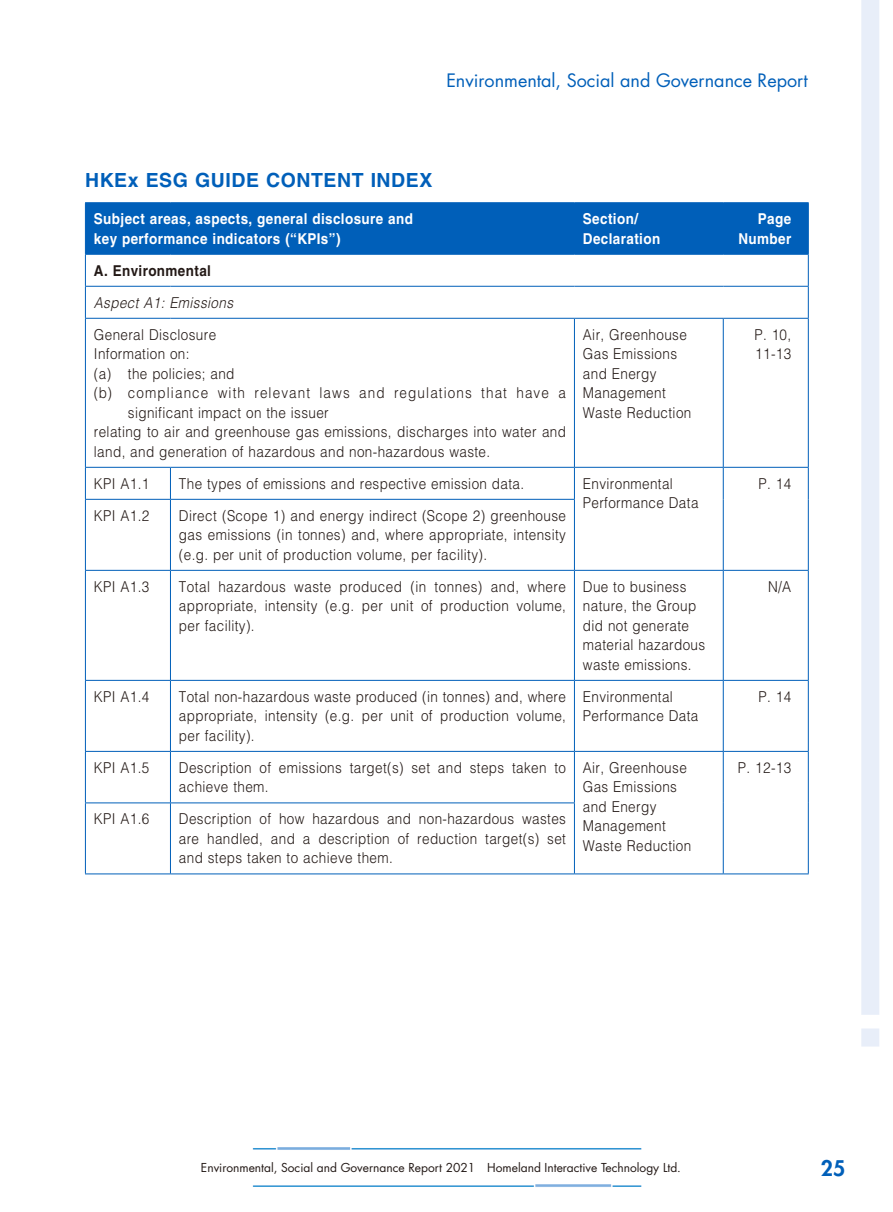
<style>
.page{position:relative;width:893px;height:1212px;background:#fff}
.page>*{position:absolute;margin:0;border:0;box-sizing:border-box;transform-origin:0 0}
.t1{font:800 21px "Futura Std";color:#005fb9}
.t2{font:700 19.5px "Helvetica LT Std";letter-spacing:.03em;color:#005fb9}
.t3{font:18px "Futura Std";color:#005fb9}
.t4{font:300 15px/19.5px "Helvetica LT Std";letter-spacing:.03em;color:#231916;scale:.9 1}
.t5{font:700 15px/19.5px "Helvetica LT Std";letter-spacing:.03em;color:#fff;scale:.9 1}
.t6{font:300 15px "Helvetica LT Std";letter-spacing:.08em;color:#231916;scale:.9 1}
.t7{font:italic 300 15px "Helvetica LT Std";letter-spacing:.03em;color:#231916;scale:.9 1}
.t8{font:700 15px "Helvetica LT Std";letter-spacing:.03em;color:#231916;scale:.9 1}
.t9{font:12px "Futura Std";color:#231916}
</style>
<div class="page">
<img style="left:84px;top:0;width:795px;height:1187px">
<div style="left:86px;top:203px;width:722px;height:51px;background:#005fb9"></div>
<hr style="left:85px;top:202px;width:85px;height:1px;background:#005fb9">
<hr style="left:85px;top:203px;width:1px;height:51px;background:#005fb9">
<hr style="left:170px;top:202px;width:404px;height:1px;background:#005fb9">
<hr style="left:574px;top:202px;width:149px;height:1px;background:#005fb9">
<hr style="left:574px;top:203px;width:1px;height:51px;background:#005fb9">
<hr style="left:723px;top:202px;width:86px;height:1px;background:#005fb9">
<hr style="left:723px;top:203px;width:1px;height:51px;background:#005fb9">
<hr style="left:808px;top:203px;width:1px;height:51px;background:#005fb9">
<hr style="left:85px;top:254px;width:85px;height:1px;background:#005fb9">
<hr style="left:85px;top:255px;width:1px;height:31px;background:#005fb9">
<hr style="left:170px;top:254px;width:404px;height:1px;background:#005fb9">
<hr style="left:574px;top:254px;width:149px;height:1px;background:#005fb9">
<hr style="left:723px;top:254px;width:86px;height:1px;background:#005fb9">
<hr style="left:808px;top:255px;width:1px;height:31px;background:#005fb9">
<hr style="left:85px;top:286px;width:85px;height:1px;background:#005fb9">
<hr style="left:85px;top:287px;width:1px;height:31px;background:#005fb9">
<hr style="left:170px;top:286px;width:404px;height:1px;background:#005fb9">
<hr style="left:574px;top:286px;width:149px;height:1px;background:#005fb9">
<hr style="left:723px;top:286px;width:86px;height:1px;background:#005fb9">
<hr style="left:808px;top:287px;width:1px;height:31px;background:#005fb9">
<hr style="left:85px;top:318px;width:85px;height:1px;background:#005fb9">
<hr style="left:85px;top:319px;width:1px;height:148px;background:#005fb9">
<hr style="left:170px;top:318px;width:404px;height:1px;background:#005fb9">
<hr style="left:574px;top:318px;width:149px;height:1px;background:#005fb9">
<hr style="left:574px;top:319px;width:1px;height:148px;background:#005fb9">
<hr style="left:723px;top:318px;width:86px;height:1px;background:#005fb9">
<hr style="left:723px;top:319px;width:1px;height:148px;background:#005fb9">
<hr style="left:808px;top:319px;width:1px;height:148px;background:#005fb9">
<hr style="left:85px;top:467px;width:85px;height:1px;background:#005fb9">
<hr style="left:85px;top:468px;width:1px;height:31px;background:#005fb9">
<hr style="left:170px;top:467px;width:404px;height:1px;background:#005fb9">
<hr style="left:170px;top:468px;width:1px;height:31px;background:#005fb9">
<hr style="left:85px;top:499px;width:85px;height:1px;background:#005fb9">
<hr style="left:85px;top:500px;width:1px;height:70px;background:#005fb9">
<hr style="left:170px;top:499px;width:405px;height:1px;background:#005fb9">
<hr style="left:170px;top:500px;width:1px;height:70px;background:#005fb9">
<hr style="left:85px;top:570px;width:85px;height:1px;background:#005fb9">
<hr style="left:85px;top:571px;width:1px;height:109px;background:#005fb9">
<hr style="left:170px;top:570px;width:404px;height:1px;background:#005fb9">
<hr style="left:170px;top:571px;width:1px;height:109px;background:#005fb9">
<hr style="left:85px;top:680px;width:85px;height:1px;background:#005fb9">
<hr style="left:85px;top:681px;width:1px;height:70px;background:#005fb9">
<hr style="left:170px;top:680px;width:404px;height:1px;background:#005fb9">
<hr style="left:170px;top:681px;width:1px;height:70px;background:#005fb9">
<hr style="left:574px;top:680px;width:149px;height:1px;background:#005fb9">
<hr style="left:723px;top:680px;width:86px;height:1px;background:#005fb9">
<hr style="left:85px;top:751px;width:85px;height:1px;background:#005fb9">
<hr style="left:85px;top:752px;width:1px;height:50px;background:#005fb9">
<hr style="left:170px;top:751px;width:404px;height:1px;background:#005fb9">
<hr style="left:170px;top:752px;width:1px;height:50px;background:#005fb9">
<hr style="left:85px;top:802px;width:85px;height:1px;background:#005fb9">
<hr style="left:85px;top:803px;width:1px;height:70px;background:#005fb9">
<hr style="left:170px;top:802px;width:405px;height:1px;background:#005fb9">
<hr style="left:170px;top:803px;width:1px;height:70px;background:#005fb9">
<hr style="left:85px;top:873px;width:85px;height:1px;background:#005fb9">
<hr style="left:170px;top:873px;width:404px;height:1px;background:#005fb9">
<hr style="left:574px;top:571px;width:1px;height:109px;background:#005fb9">
<hr style="left:574px;top:681px;width:1px;height:70px;background:#005fb9">
<hr style="left:574px;top:751px;width:149px;height:1px;background:#005fb9">
<hr style="left:574px;top:752px;width:1px;height:50px;background:#005fb9">
<hr style="left:574px;top:803px;width:1px;height:70px;background:#005fb9">
<hr style="left:574px;top:873px;width:149px;height:1px;background:#005fb9">
<hr style="left:723px;top:571px;width:1px;height:109px;background:#005fb9">
<hr style="left:808px;top:571px;width:1px;height:109px;background:#005fb9">
<hr style="left:723px;top:681px;width:1px;height:70px;background:#005fb9">
<hr style="left:808px;top:681px;width:1px;height:70px;background:#005fb9">
<hr style="left:723px;top:751px;width:86px;height:1px;background:#005fb9">
<hr style="left:723px;top:752px;width:1px;height:51px;background:#005fb9">
<hr style="left:808px;top:752px;width:1px;height:51px;background:#005fb9">
<hr style="left:723px;top:803px;width:1px;height:70px;background:#005fb9">
<hr style="left:808px;top:803px;width:1px;height:70px;background:#005fb9">
<hr style="left:723px;top:873px;width:86px;height:1px;background:#005fb9">
<hr style="left:574px;top:467px;width:149px;height:1px;background:#005fb9">
<hr style="left:574px;top:468px;width:1px;height:31px;background:#005fb9">
<hr style="left:574px;top:500px;width:1px;height:70px;background:#005fb9">
<hr style="left:574px;top:570px;width:149px;height:1px;background:#005fb9">
<hr style="left:723px;top:467px;width:86px;height:1px;background:#005fb9">
<hr style="left:723px;top:468px;width:1px;height:31px;background:#005fb9">
<hr style="left:808px;top:468px;width:1px;height:31px;background:#005fb9">
<hr style="left:723px;top:499px;width:1px;height:71px;background:#005fb9">
<hr style="left:808px;top:499px;width:1px;height:71px;background:#005fb9">
<hr style="left:723px;top:570px;width:86px;height:1px;background:#005fb9">
<p class="t3" style="left:446px;top:69px;width:363px">Environmental, Social and Governance Report</p>
<h2 class="t2" style="left:85px;top:168px;width:349px">HKEx ESG GUIDE CONTENT INDEX</h2>
<p class="t5" style="left:94px;top:209px;width:356px">Subject areas, aspects, general disclosure and key performance indicators (“KPIs”)</p>
<p class="t5" style="left:583px;top:209px;width:87px">Section/<br>Declaration</p>
<p class="t5" style="left:738px;top:209px;width:60px;text-align:right">Page<br>Number</p>
<p class="t8" style="left:94px;top:261px;width:132px">A. Environmental</p>
<p class="t7" style="left:94px;top:293px;width:156px">Aspect A1: Emissions</p>
<p class="t4" style="left:94px;top:324px;width:137px">General Disclosure</p>
<p class="t4" style="left:94px;top:344px;width:108px">Information on:</p>
<p class="t4" style="left:94px;top:363px;width:158px">(a) the policies; and</p>
<p class="t6" style="left:94px;top:383px;width:526px">(b) compliance with relevant laws and regulations that have a</p>
<p class="t4" style="left:128px;top:402px;width:225px">significant impact on the issuer</p>
<p class="t4" style="left:94px;top:422px;width:526px">relating to air and greenhouse gas emissions, discharges into water and</p>
<p class="t4" style="left:94px;top:441px;width:442px">land, and generation of hazardous and non-hazardous waste.</p>
<p class="t4" style="left:583px;top:324px;width:122px">Air, Greenhouse<br>Gas Emissions and Energy<br>Management<br>Waste Reduction</p>
<p class="t4" style="left:754px;top:324px;width:42px">P. 10,<br>11-13</p>
<p class="t4" style="left:94px;top:473px;width:63px">KPI A1.1</p>
<p class="t4" style="left:179px;top:473px;width:385px">The types of emissions and respective emission data.</p>
<p class="t4" style="left:583px;top:473px;width:130px">Environmental<br>Performance Data</p>
<p class="t4" style="left:759px;top:473px;width:38px">P. 14</p>
<p class="t4" style="left:94px;top:505px;width:63px">KPI A1.2</p>
<p class="t4" style="left:179px;top:505px;width:432px;text-align:justify">Direct (Scope 1) and energy indirect (Scope 2) greenhouse gas emissions (in tonnes) and, where appropriate, intensity (e.g. per unit of production volume, per facility).</p>
<p class="t4" style="left:94px;top:576px;width:63px">KPI A1.3</p>
<p class="t4" style="left:179px;top:576px;width:432px;text-align:justify">Total hazardous waste produced (in tonnes) and, where appropriate, intensity (e.g. per unit of production volume, per facility).</p>
<p class="t4" style="left:583px;top:576px;width:137px">Due to business nature, the Group did not generate material hazardous waste emissions.</p>
<p class="t4" style="left:768px;top:576px;width:27px">N/A</p>
<p class="t4" style="left:94px;top:686px;width:63px">KPI A1.4</p>
<p class="t4" style="left:179px;top:686px;width:432px;text-align:justify">Total non-hazardous waste produced (in tonnes) and, where appropriate, intensity (e.g. per unit of production volume, per facility).</p>
<p class="t4" style="left:583px;top:686px;width:130px">Environmental<br>Performance Data</p>
<p class="t4" style="left:759px;top:686px;width:38px">P. 14</p>
<p class="t4" style="left:94px;top:757px;width:63px">KPI A1.5</p>
<p class="t4" style="left:179px;top:757px;width:432px">Description of emissions target(s) set and steps taken to achieve them.</p>
<p class="t4" style="left:583px;top:757px;width:122px">Air, Greenhouse<br>Gas Emissions and Energy<br>Management<br>Waste Reduction</p>
<p class="t4" style="left:738px;top:757px;width:61px">P. 12-13</p>
<p class="t4" style="left:94px;top:809px;width:63px">KPI A1.6</p>
<p class="t4" style="left:179px;top:809px;width:432px;text-align:justify">Description of how hazardous and non-hazardous wastes are handled, and a description of reduction target(s) set and steps taken to achieve them.</p>
<p class="t9" style="left:201px;top:1160px;width:482px">Environmental, Social and Governance Report 2021 Homeland Interactive Technology Ltd.</p>
<h1 class="t1" style="left:821px;top:1155px;width:26px">25</h1>
</div>
